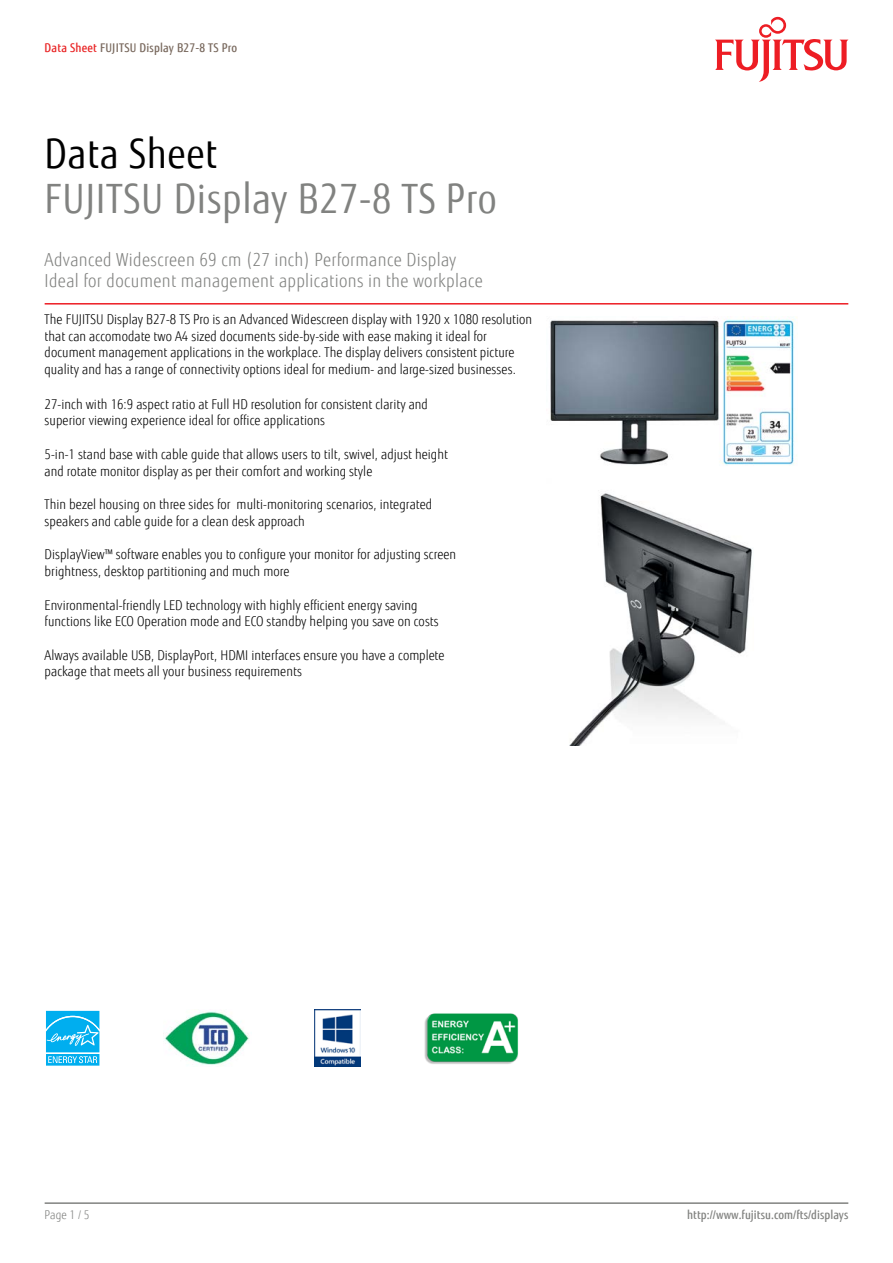
<style>
.page{position:relative;width:893px;height:1263px;background:#fff}
.page>*{position:absolute;margin:0;border:0;box-sizing:border-box;transform-origin:0 0}
.t1{font:40.5px "Fujitsu Sans";letter-spacing:.02em;color:#818280;scale:.9 1}
.t2{font:40.5px "Fujitsu Sans";letter-spacing:.02em;color:#000;scale:.9 1}
.t3{font:300 18px/21px "Fujitsu Sans";letter-spacing:.02em;color:#818280;scale:.9 1}
.t4{font:300 13.5px/16.5px "Fujitsu Sans";letter-spacing:.005em;color:#000;scale:.9 1}
.t5{font:500 12px "Fujitsu Sans";letter-spacing:.005em;color:#818280;scale:.9 1}
.t6{font:500 12px "Fujitsu Sans";letter-spacing:.02em;color:#79695e;scale:.9 1}
.t7{font:300 12px "Fujitsu Sans";color:#818280;scale:.9 1}
.s1{color:#e92425}
</style>
<div class="page">
<hr style="left:45px;top:1202px;width:803px;height:2px;background:#818280">
<hr style="left:45px;top:303px;width:803px;height:2px;background:#ed1d24">
<svg style="left:715px;top:17px;width:133px;height:65px"></svg>
<img style="left:550px;top:316px;width:247px;height:149px">
<img style="left:569px;top:493px;width:184px;height:252px">
<div style="left:45px;top:1009px;width:56px;height:45px;background:#def4fc"></div>
<svg style="left:45px;top:1011px;width:56px;height:55px"></svg>
<img style="left:165px;top:1011px;width:84px;height:54px">
<img style="left:314px;top:1009px;width:46px;height:58px">
<img style="left:424px;top:1013px;width:95px;height:51px">
<p class="t6" style="left:45px;top:40px;width:216px"><span class="s1">Data Sheet</span> FUJITSU Display B27-8 TS Pro</p>
<h1 class="t2" style="left:45px;top:130px;width:193px">Data Sheet</h1>
<h1 class="t1" style="left:45px;top:175px;width:504px">FUJITSU Display B27-8 TS Pro</h1>
<h2 class="t3" style="left:45px;top:249px;width:488px">Advanced Widescreen 69 cm (27 inch) Performance Display<br>Ideal for document management applications in the workplace</h2>
<p class="t4" style="left:45px;top:311px;width:543px">The FUJITSU Display B27-8 TS Pro is an Advanced Widescreen display with 1920 x 1080 resolution that can accomodate two A4 sized documents side-by-side with ease making it ideal for document management applications in the workplace. The display delivers consistent picture quality and has a range of connectivity options ideal for medium- and large-sized businesses.</p>
<p class="t4" style="left:45px;top:396px;width:427px">27-inch with 16:9 aspect ratio at Full HD resolution for consistent clarity and superior viewing experience ideal for office applications</p>
<p class="t4" style="left:45px;top:446px;width:450px">5-in-1 stand base with cable guide that allows users to tilt, swivel, adjust height and rotate monitor display as per their comfort and working style</p>
<p class="t4" style="left:45px;top:496px;width:432px">Thin bezel housing on three sides for multi-monitoring scenarios, integrated speakers and cable guide for a clean desk approach</p>
<p class="t4" style="left:45px;top:547px;width:459px">DisplayView™ software enables you to configure your monitor for adjusting screen brightness, desktop partitioning and much more</p>
<p class="t4" style="left:45px;top:597px;width:439px">Environmental-friendly LED technology with highly efficient energy saving functions like ECO Operation mode and ECO standby helping you save on costs</p>
<p class="t4" style="left:45px;top:647px;width:446px">Always available USB, DisplayPort, HDMI interfaces ensure you have a complete package that meets all your business requirements</p>
<p class="t7" style="left:45px;top:1208px;width:51px">Page 1 / 5</p>
<p class="t5" style="left:687px;top:1208px;width:181px">http://www.fujitsu.com/fts/displays</p>
</div>
